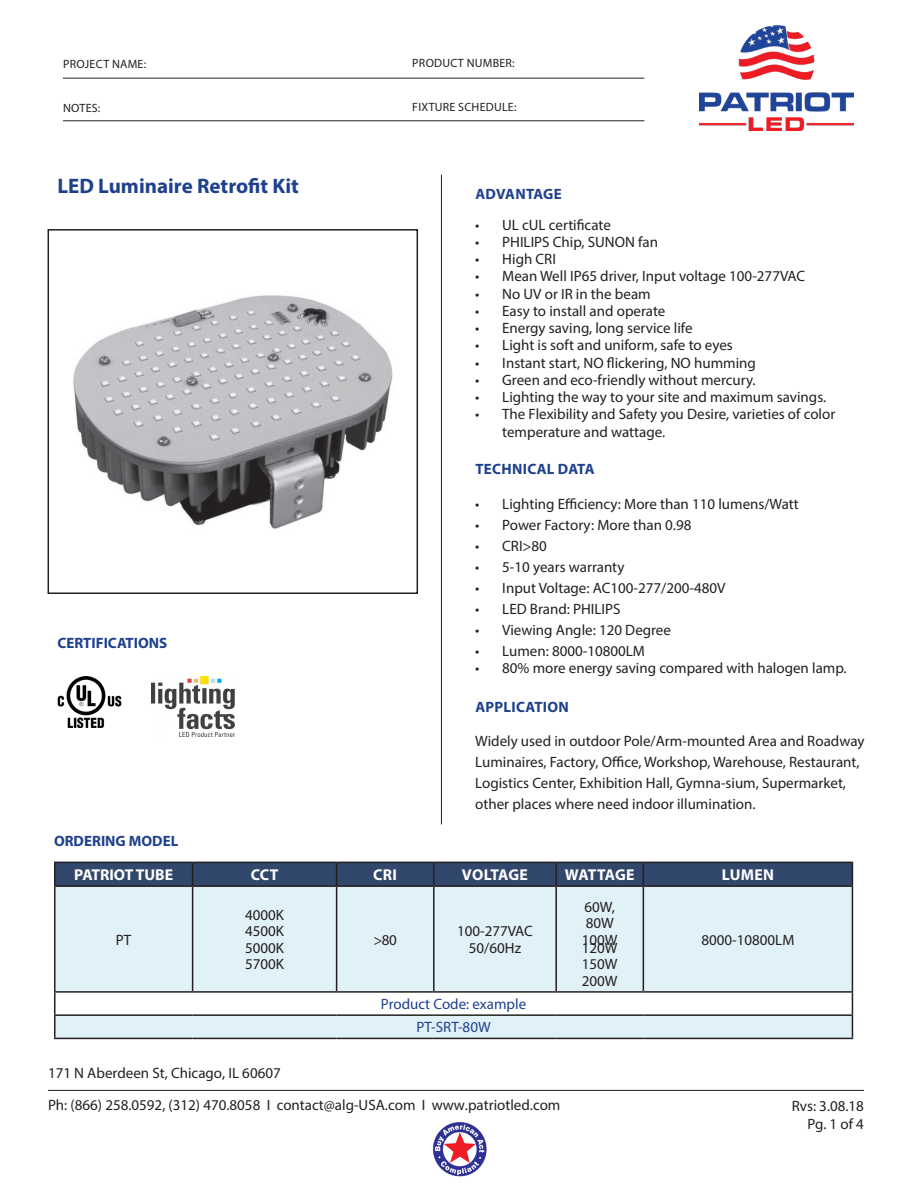
<style>
.page{position:relative;width:918px;height:1188px;background:#fff}
.page>*{position:absolute;margin:0;border:0;box-sizing:border-box;transform-origin:0 0}
.t1{font:700 21px "Myriad Pro";color:#1f418d}
.t2{font:700 15.75px "Myriad Pro";color:#fff}
.t3{font:700 15.75px "Myriad Pro";letter-spacing:-.02em;color:#fff}
.t4{font:15px/21px "Myriad Pro";color:#231f20}
.t5{font:700 15px "Myriad Pro";color:#1f418d}
.t6{font:15px "Myriad Pro";color:#1f418d}
.t7{font:700 15px "Myriad Pro";letter-spacing:.02em;color:#1f418d}
.t8{font:12px "Myriad Pro";letter-spacing:.02em;color:#231f20}
</style>
<div class="page">
<div style="left:48px;top:229px;width:370px;height:365px;border:2px solid #231f20"></div>
<hr style="left:63px;top:78px;width:581px;height:1px;background:#231f20">
<hr style="left:63px;top:121px;width:581px;height:1px;background:#231f20">
<img style="left:699px;top:25px;width:154px;height:106px">
<hr style="left:441px;top:175px;width:1px;height:649px;background:#231f20">
<img style="left:152px;top:676px;width:82px;height:61px">
<img style="left:57px;top:677px;width:65px;height:51px">
<svg style="left:56px;top:887px;width:796px;height:151px;background:#e4f2f8"></svg>
<hr style="left:54px;top:862px;width:139px;height:1px;background:#231f20">
<hr style="left:54px;top:863px;width:2px;height:22px;background:#231f20">
<div style="left:55px;top:862px;width:798px;height:23px;background:#32476c"></div>
<hr style="left:54px;top:885px;width:139px;height:2px;background:#231f20">
<hr style="left:54px;top:887px;width:2px;height:104px;background:#231f20">
<hr style="left:193px;top:885px;width:144px;height:2px;background:#231f20">
<hr style="left:192px;top:887px;width:1px;height:104px;background:#231f20">
<hr style="left:337px;top:885px;width:97px;height:2px;background:#231f20">
<hr style="left:336px;top:887px;width:1px;height:104px;background:#231f20">
<hr style="left:434px;top:885px;width:122px;height:2px;background:#231f20">
<hr style="left:433px;top:887px;width:2px;height:104px;background:#231f20">
<hr style="left:556px;top:885px;width:87px;height:2px;background:#231f20">
<hr style="left:555px;top:887px;width:2px;height:104px;background:#231f20">
<hr style="left:643px;top:885px;width:210px;height:2px;background:#231f20">
<hr style="left:643px;top:887px;width:1px;height:104px;background:#231f20">
<hr style="left:852px;top:887px;width:1px;height:104px;background:#231f20">
<hr style="left:54px;top:991px;width:139px;height:2px;background:#231f20">
<hr style="left:54px;top:993px;width:2px;height:21px;background:#231f20">
<hr style="left:193px;top:991px;width:144px;height:2px;background:#231f20">
<hr style="left:337px;top:991px;width:97px;height:2px;background:#231f20">
<hr style="left:434px;top:991px;width:122px;height:2px;background:#231f20">
<hr style="left:556px;top:991px;width:87px;height:2px;background:#231f20">
<hr style="left:643px;top:991px;width:210px;height:2px;background:#231f20">
<hr style="left:54px;top:1014px;width:139px;height:2px;background:#231f20">
<hr style="left:54px;top:1016px;width:2px;height:22px;background:#231f20">
<hr style="left:193px;top:1014px;width:144px;height:2px;background:#231f20">
<hr style="left:337px;top:1014px;width:97px;height:2px;background:#231f20">
<hr style="left:434px;top:1014px;width:122px;height:2px;background:#231f20">
<hr style="left:556px;top:1014px;width:87px;height:2px;background:#231f20">
<hr style="left:643px;top:1014px;width:210px;height:2px;background:#231f20">
<svg style="left:852px;top:993px;width:1px;height:45px"></svg>
<hr style="left:54px;top:1038px;width:139px;height:1px;background:#231f20">
<hr style="left:193px;top:1038px;width:144px;height:1px;background:#231f20">
<hr style="left:337px;top:1038px;width:97px;height:1px;background:#231f20">
<hr style="left:434px;top:1038px;width:122px;height:1px;background:#231f20">
<hr style="left:556px;top:1038px;width:87px;height:1px;background:#231f20">
<hr style="left:643px;top:1038px;width:210px;height:1px;background:#231f20">
<hr style="left:48px;top:1090px;width:816px;height:1px;background:#231f20">
<img style="left:433px;top:1122px;width:54px;height:55px">
<img style="left:73px;top:295px;width:320px;height:234px">
<p class="t8" style="left:63px;top:56px;width:85px">PROJECT NAME:</p>
<p class="t8" style="left:412px;top:56px;width:104px">PRODUCT NUMBER:</p>
<p class="t8" style="left:63px;top:100px;width:39px">NOTES:</p>
<p class="t8" style="left:412px;top:100px;width:106px">FIXTURE SCHEDULE:</p>
<p class="t1" style="left:57px;top:172px;width:243px">LED Luminaire Retrofit Kit</p>
<p class="t5" style="left:57px;top:634px;width:111px">CERTIFICATIONS</p>
<p class="t5" style="left:54px;top:831px;width:126px">ORDERING MODEL</p>
<p class="t5" style="left:475px;top:184px;width:88px">ADVANTAGE</p>
<p class="t4" style="left:475px;top:214px;width:137px">• UL cUL certificate</p>
<p class="t4" style="left:475px;top:231px;width:184px">• PHILIPS Chip, SUNON fan</p>
<p class="t4" style="left:475px;top:248px;width:82px">• High CRI</p>
<p class="t4" style="left:475px;top:266px;width:331px">• Mean Well IP65 driver, Input voltage 100-277VAC</p>
<p class="t4" style="left:475px;top:283px;width:177px">• No UV or IR in the beam</p>
<p class="t4" style="left:475px;top:300px;width:192px">• Easy to install and operate</p>
<p class="t4" style="left:475px;top:317px;width:219px">• Energy saving, long service life</p>
<p class="t4" style="left:475px;top:335px;width:259px">• Light is soft and uniform, safe to eyes</p>
<p class="t4" style="left:475px;top:352px;width:282px">• Instant start, NO flickering, NO humming</p>
<p class="t4" style="left:475px;top:369px;width:282px">• Green and eco-friendly without mercury.</p>
<p class="t4" style="left:475px;top:386px;width:352px">• Lighting the way to your site and maximum savings.</p>
<p class="t4" style="left:502px;top:405px;width:335px;line-height:17.2px;text-indent:-27px">• The Flexibility and Safety you Desire, varieties of color temperature and wattage.</p>
<p class="t7" style="left:475px;top:460px;width:121px">TECHNICAL DATA</p>
<p class="t4" style="left:475px;top:493px;width:325px">• Lighting Efficiency: More than 110 lumens/Watt</p>
<p class="t4" style="left:475px;top:514px;width:218px">• Power Factory: More than 0.98</p>
<p class="t4" style="left:475px;top:535px;width:73px">• CRI&gt;80</p>
<p class="t4" style="left:475px;top:556px;width:151px">• 5-10 years warranty</p>
<p class="t4" style="left:475px;top:577px;width:252px">• Input Voltage: AC100-277/200-480V</p>
<p class="t4" style="left:475px;top:598px;width:147px">• LED Brand: PHILIPS</p>
<p class="t4" style="left:475px;top:619px;width:197px">• Viewing Angle: 120 Degree</p>
<p class="t4" style="left:475px;top:640px;width:171px">• Lumen: 8000-10800LM</p>
<p class="t4" style="left:475px;top:657px;width:373px">• 80% more energy saving compared with halogen lamp.</p>
<p class="t7" style="left:475px;top:697px;width:95px">APPLICATION</p>
<p class="t4" style="left:475px;top:731px;width:391px">Widely used in outdoor Pole/Arm-mounted Area and Roadway Luminaires, Factory, Office, Workshop, Warehouse, Restaurant, Logistics Center, Exhibition Hall, Gymna-sium, Supermarket, other places where need indoor illumination.</p>
<p class="t2" style="left:74px;top:865px;width:101px">PATRIOT TUBE</p>
<p class="t2" style="left:251px;top:865px;width:29px">CCT</p>
<p class="t2" style="left:373px;top:865px;width:25px">CRI</p>
<p class="t2" style="left:462px;top:865px;width:68px">VOLTAGE</p>
<p class="t3" style="left:565px;top:865px;width:71px">WATTAGE</p>
<p class="t2" style="left:722px;top:865px;width:54px">LUMEN</p>
<p class="t4" style="left:116px;top:929px;width:17px">PT</p>
<p class="t4" style="left:245px;top:904px;width:40px">4000K</p>
<p class="t4" style="left:245px;top:921px;width:40px">4500K</p>
<p class="t4" style="left:245px;top:937px;width:40px">5000K</p>
<p class="t4" style="left:245px;top:954px;width:40px">5700K</p>
<p class="t4" style="left:373px;top:929px;width:25px">&gt;80</p>
<p class="t4" style="left:457px;top:923px;width:77px;line-height:16.5px;text-align:center">100-277VAC<br>50/60Hz</p>
<p class="t6" style="left:381px;top:995px;width:147px">Product Code: example</p>
<p class="t6" style="left:416px;top:1018px;width:76px">PT-SRT-80W</p>
<p class="t4" style="left:585px;top:896px;width:32px">60W,</p>
<p class="t4" style="left:586px;top:912px;width:30px">80W</p>
<p class="t4" style="left:582px;top:929px;width:37px">100W</p>
<p class="t4" style="left:582px;top:937px;width:37px">120W</p>
<p class="t4" style="left:582px;top:954px;width:37px">150W</p>
<p class="t4" style="left:582px;top:970px;width:37px">200W</p>
<p class="t4" style="left:701px;top:929px;width:95px">8000-10800LM</p>
<p class="t4" style="left:48px;top:1063px;width:234px">171 N Aberdeen St, Chicago, IL 60607</p>
<p class="t4" style="left:48px;top:1094px;width:514px">Ph: (866) 258.0592, (312) 470.8058 I contact@alg-USA.com I www.patriotled.com</p>
<p class="t4" style="left:792px;top:1095px;width:74px">Rvs: 3.08.18</p>
<p class="t4" style="left:808px;top:1113px;width:58px">Pg. 1 of 4</p>
</div>
